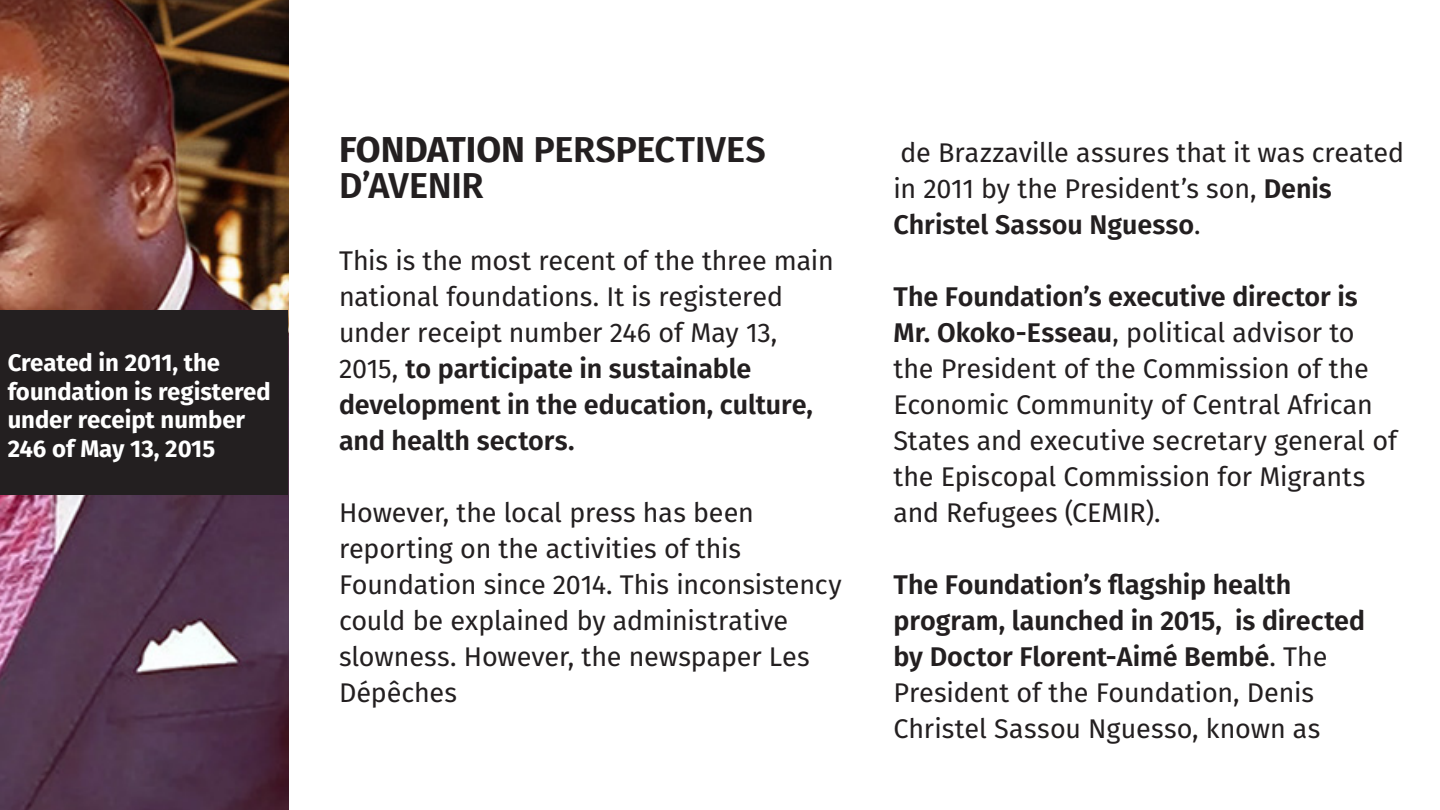
<style>
.page{position:relative;width:1440px;height:810px;background:#fff}
.page>*{position:absolute;margin:0;border:0;box-sizing:border-box;transform-origin:0 0}
.Liste_à_puces_-_Style_imbriqué{font:600 36px/36px "Fira Sans";letter-spacing:-.01em;color:#231f20}
.Liste_à_puces_-_Style_imbriqué-2{font:27px/36px "Fira Sans";letter-spacing:-.005em;color:#231f20}
.Liste_à_puces_-_Style_imbriqué-3{font:600 27px/36px "Fira Sans";letter-spacing:-.005em;color:#231f20}
.Texte_de_graphique_circulaire{font:700 24px/28.8px "Fira Sans";color:#fff}
.s1{font-weight:700}
.s2{font-weight:600}
.s3{font-weight:400}
</style>
<div class="page">
<img style="left:0;top:0;width:288px;height:810px">
<div style="left:0;top:310px;width:288px;height:185px;background:#231f20"></div>
<p class="Texte_de_graphique_circulaire" style="left:8px;top:346px;width:265px">Created in 2011, the foundation is registered under receipt number<br>246 of May 13, 2015</p>
<p class="Liste_à_puces_-_Style_imbriqué" style="left:339px;top:129px;width:428px"><span class="s1">FONDATION</span> PERSPECTIVES<br>D’AVENIR</p>
<p class="Liste_à_puces_-_Style_imbriqué-2" style="left:339px;top:242px;width:496px">This is the most recent of the three main national foundations. It is registered under receipt number 246 of May 13, 2015, <span class="s2">to participate in sustainable development in the education, culture, and health sectors.</span></p>
<p class="Liste_à_puces_-_Style_imbriqué-2" style="left:339px;top:494px;width:504px">However, the local press has been reporting on the activities of this<br>Foundation since 2014. This inconsistency could be explained by administrative slowness. However, the newspaper Les<br>Dépêches</p>
<p class="Liste_à_puces_-_Style_imbriqué-2" style="left:894px;top:134px;width:512px">de Brazzaville assures that it was created in 2011 by the President’s son, <span class="s2">Denis<br>Christel Sassou Nguesso</span>.</p>
<p class="Liste_à_puces_-_Style_imbriqué-2" style="left:894px;top:278px;width:505px"><span class="s2">The Foundation’s executive director is Mr. Okoko-Esseau</span>, political advisor to the President of the Commission of the Economic Community of Central African States and executive secretary general of the Episcopal Commission for Migrants and Refugees (CEMIR).</p>
<p class="Liste_à_puces_-_Style_imbriqué-3" style="left:894px;top:565px;width:473px">The Foundation’s flagship health program, launched in 2015, is directed by Doctor Florent-Aimé Bembé<span class="s3">. The President of the Foundation, Denis Christel Sassou Nguesso, known as</span></p>
</div>
